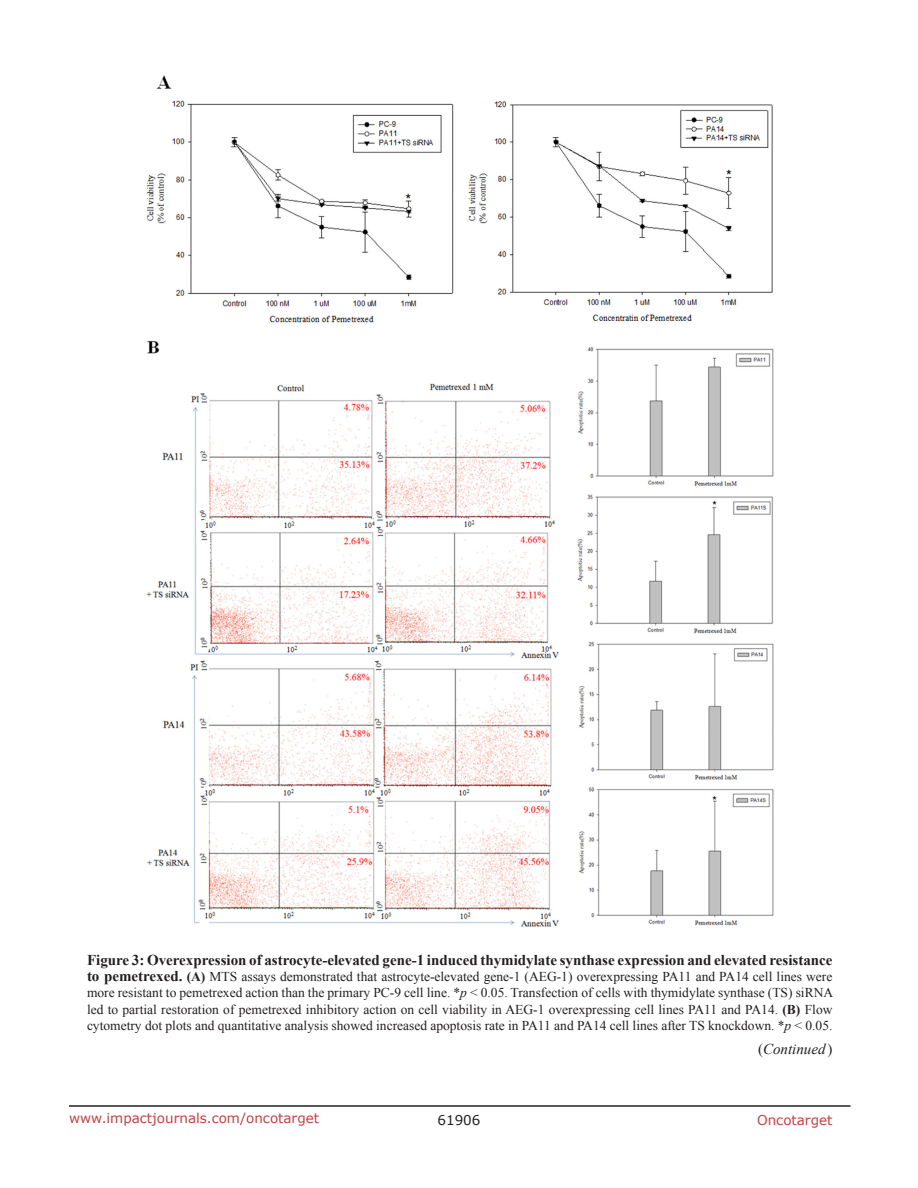
<style>
.page{position:relative;width:918px;height:1188px;background:#fff}
.page>*{position:absolute;margin:0;border:0;box-sizing:border-box;transform-origin:0 0}
.figuretext{font:700 15px "Times New Roman";color:#231f20}
.equ{font:italic 15px "Times New Roman";color:#231f20}
.figuretext-2{font:13.5px/16.2px "Times New Roman";color:#231f20;text-align:justify}
.t1{font:13.5px "Verdana";color:#c24141}
.t2{font:13.5px "Verdana";color:#231f20}
.s1{font-weight:700;font-size:15px}
.s2{font-weight:700}
.s3{font-style:italic}
.s4{font-style:normal}
</style>
<div class="page">
<hr style="left:69px;top:1105px;width:781px;height:2px;background:#231f20">
<img style="left:146px;top:75px;width:627px;height:248px">
<img style="left:146px;top:340px;width:628px;height:587px">
<p class="figuretext" style="left:87px;top:949px;width:747px">Figure 3: Overexpression of astrocyte-elevated gene-1 induced thymidylate synthase expression and elevated resistance</p>
<p class="figuretext-2" style="left:87px;top:968px;width:748px"><span class="s1">to pemetrexed.</span> <span class="s2">(A)</span> MTS assays demonstrated that astrocyte-elevated gene-1 (AEG-1) overexpressing PA11 and PA14 cell lines were more resistant to pemetrexed action than the primary PC-9 cell line. *<span class="s3">p</span> &lt; 0.05. Transfection of cells with thymidylate synthase (TS) siRNA led to partial restoration of pemetrexed inhibitory action on cell viability in AEG-1 overexpressing cell lines PA11 and PA14. <span class="s2">(B)</span> Flow cytometry dot plots and quantitative analysis showed increased apoptosis rate in PA11 and PA14 cell lines after TS knockdown. *<span class="s3">p</span> &lt; 0.05.</p>
<p class="equ" style="left:758px;top:1039px;width:76px"><span class="s4">(</span>Continued<span class="s4">)</span></p>
<p class="t1" style="left:69px;top:1109px;width:252px">www.impactjournals.com/oncotarget</p>
<p class="t2" style="left:438px;top:1111px;width:44px">61906</p>
<p class="t1" style="left:757px;top:1111px;width:77px">Oncotarget</p>
</div>
